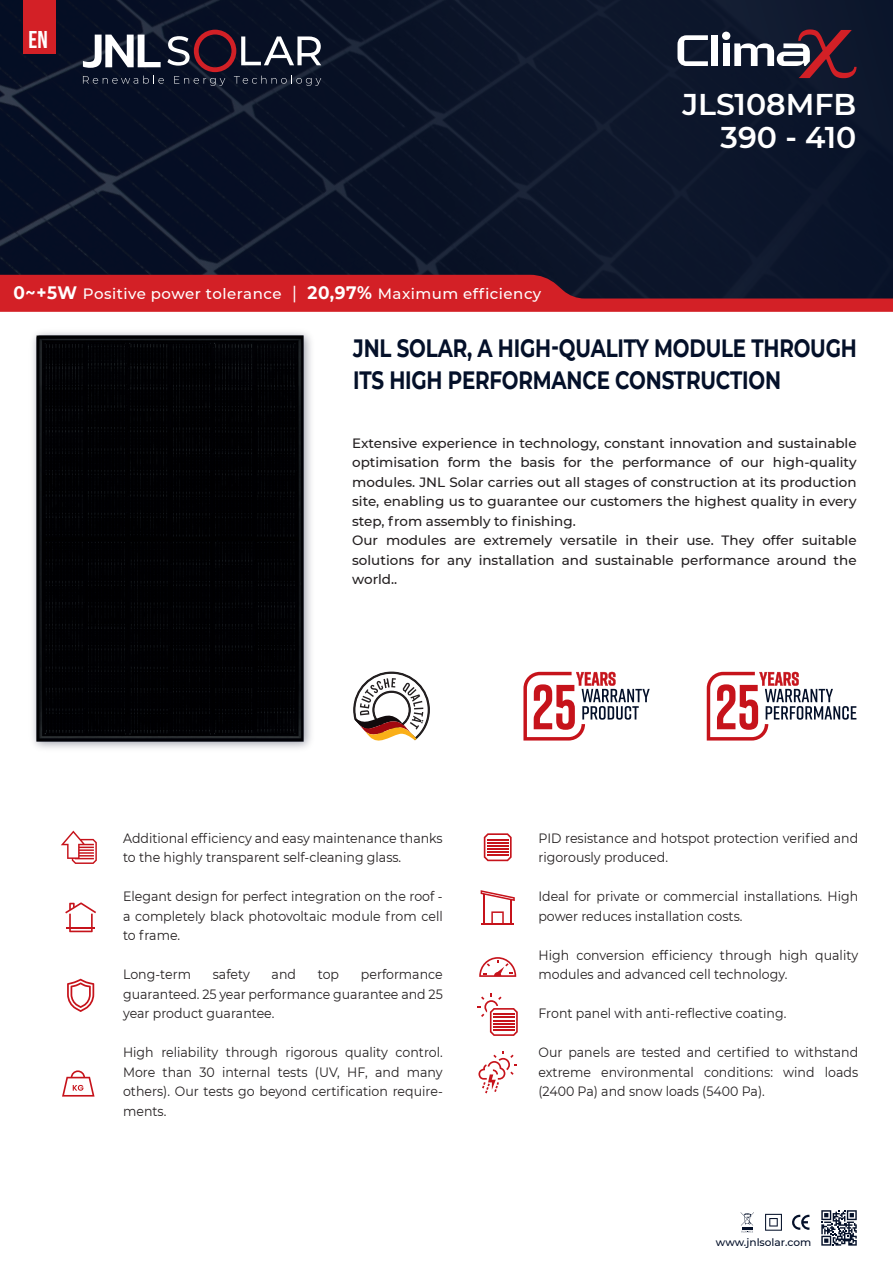
<style>
.page{position:relative;width:893px;height:1263px;background:#fff}
.page>*{position:absolute;margin:0;border:0;box-sizing:border-box;transform-origin:0 0}
.t1{font:600 30px/33px "Montserrat";color:#fff;text-align:right}
.t2{font:700 25.05px/32px "Montserrat";letter-spacing:-.01em;color:#041029;scale:.79 1}
.t3{font:24.3px "Bebas Neue";color:#fff}
.t4{font:500 15px "Montserrat";letter-spacing:.03em;color:#fff}
.t5{font:13.5px/19.5px "Montserrat";color:#231f20;scale:.93 1}
.t6{font:500 13.5px/19.5px "Montserrat";color:#231f20}
.t7{font:500 10.5px "Montserrat";color:#041029}
.s1{font-weight:700;font-size:18px}
.s2{font-size:18px}
</style>
<div class="page">
<div style="left:0;top:0;width:893px;height:307px;background:#0b1428"></div>
<svg style="left:741px;top:1212px;width:13px;height:21px"></svg>
<svg style="left:765px;top:1214px;width:17px;height:17px"></svg>
<svg style="left:792px;top:1214px;width:17px;height:16px"></svg>
<svg style="left:821px;top:1210px;width:36px;height:35px"></svg>
<svg style="left:83px;top:30px;width:238px;height:56px"></svg>
<svg style="left:0;top:275px;width:893px;height:37px"></svg>
<div style="left:23px;top:0;width:32px;height:54px;background:#d32026"></div>
<svg style="left:353px;top:671px;width:77px;height:70px"></svg>
<svg style="left:677px;top:35px;width:31px;height:31px"></svg>
<div style="left:711px;top:35px;width:7px;height:31px;background:#fff"></div>
<div style="left:722px;top:32px;width:8px;height:8px;background:#fff;border-radius:50%"></div>
<div style="left:723px;top:43px;width:6px;height:23px;background:#fff"></div>
<svg style="left:734px;top:29px;width:122px;height:49px"></svg>
<svg style="left:523px;top:672px;width:127px;height:68px"></svg>
<svg style="left:707px;top:672px;width:149px;height:68px"></svg>
<img style="left:33px;top:332px;width:278px;height:417px">
<img style="left:37px;top:336px;width:266px;height:405px">
<svg style="left:67px;top:979px;width:27px;height:33px"></svg>
<svg style="left:65px;top:902px;width:31px;height:30px"></svg>
<svg style="left:61px;top:831px;width:36px;height:33px"></svg>
<svg style="left:478px;top:1051px;width:39px;height:42px"></svg>
<svg style="left:478px;top:993px;width:40px;height:43px"></svg>
<svg style="left:479px;top:957px;width:37px;height:20px"></svg>
<svg style="left:62px;top:1070px;width:33px;height:26px"></svg>
<svg style="left:484px;top:833px;width:28px;height:28px"></svg>
<hr style="left:487px;top:845px;width:21px;height:2px;background:#c6131b">
<hr style="left:487px;top:848px;width:21px;height:2px;background:#c6131b">
<hr style="left:487px;top:851px;width:21px;height:2px;background:#c6131b">
<hr style="left:487px;top:854px;width:21px;height:2px;background:#c6131b">
<hr style="left:481px;top:923px;width:33px;height:1px;background:#c6131b">
<svg style="left:481px;top:890px;width:34px;height:11px"></svg>
<hr style="left:483px;top:894px;width:2px;height:29px;background:#c6131b">
<hr style="left:510px;top:900px;width:2px;height:24px;background:#c6131b">
<svg style="left:491px;top:911px;width:13px;height:12px"></svg>
<h3 class="t3" style="left:29px;top:26px;width:21px">EN</h3>
<p class="t4" style="left:14px;top:283px;width:529px"><span class="s1">0~+5W</span> Positive power tolerance <span class="s2">|</span> <span class="s1">20,97%</span> Maximum efficiency</p>
<h1 class="t1" style="left:682px;top:86px;width:175px">JLS108MFB<br>390 - 410</h1>
<h2 class="t2" style="left:353px;top:331px;width:639px">JNL SOLAR, A HIGH-QUALITY MODULE THROUGH<br>ITS HIGH PERFORMANCE CONSTRUCTION</h2>
<p class="t6" style="left:352px;top:433px;width:506px">Extensive experience in technology, constant innovation and sustainable optimisation form the basis for the performance of our high-quality modules. JNL Solar carries out all stages of construction at its production site, enabling us to guarantee our customers the highest quality in every step, from assembly to finishing.<br>Our modules are extremely versatile in their use. They offer suitable solutions for any installation and sustainable performance around the world..</p>
<p class="t5" style="left:123px;top:828px;width:345px">Additional efficiency and easy maintenance thanks to the highly transparent self-cleaning glass.</p>
<p class="t5" style="left:123px;top:886px;width:345px;text-align:justify">Elegant design for perfect integration on the roof - a completely black photovoltaic module from cell to frame.</p>
<p class="t5" style="left:123px;top:964px;width:75px">Long-term</p>
<p class="t5" style="left:213px;top:964px;width:41px">safety</p>
<p class="t5" style="left:272px;top:964px;width:28px">and</p>
<p class="t5" style="left:318px;top:964px;width:24px">top</p>
<p class="t5" style="left:123px;top:964px;width:345px;text-align:justify;text-indent:238px">performance guaranteed. 25 year performance guarantee and 25 year product guarantee.</p>
<p class="t5" style="left:123px;top:1042px;width:345px;text-align:justify">High reliability through rigorous quality control.<br>More than 30 internal tests (UV, HF, and many others). Our tests go beyond certification require&shy;ments.</p>
<p class="t5" style="left:538px;top:828px;width:345px">PID resistance and hotspot protection verified and rigorously produced.</p>
<p class="t5" style="left:538px;top:886px;width:345px">Ideal for private or commercial installations. High power reduces installation costs.</p>
<p class="t5" style="left:538px;top:945px;width:345px">High conversion efficiency through high quality modules and advanced cell technology.</p>
<p class="t5" style="left:538px;top:1003px;width:268px">Front panel with anti-reflective coating.</p>
<p class="t5" style="left:538px;top:1042px;width:345px;text-align:justify">Our panels are tested and certified to withstand extreme environmental conditions: wind loads (2400 Pa) and snow loads (5400 Pa).</p>
<p class="t7" style="left:716px;top:1234px;width:97px">www.jnlsolar.com</p>
</div>
